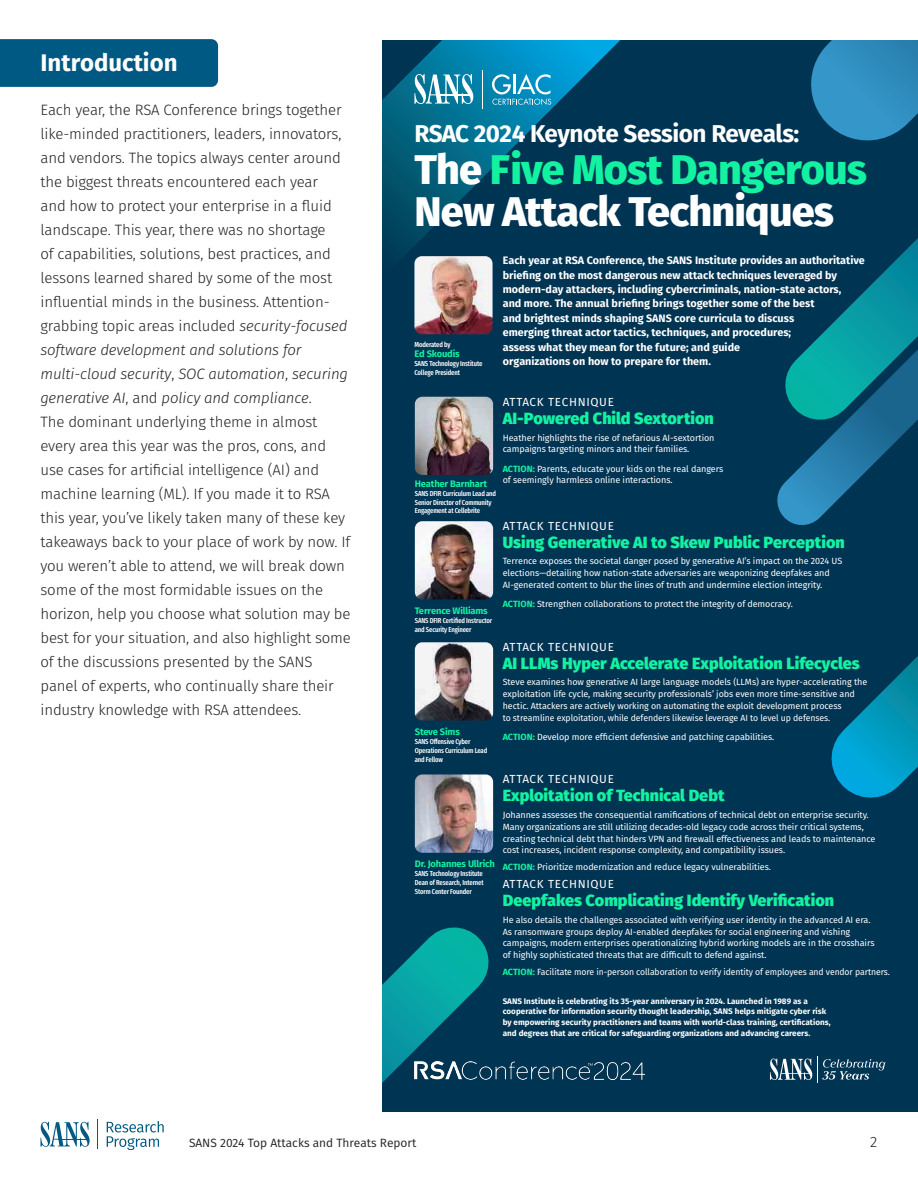
<style>
.page{position:relative;width:918px;height:1188px;background:#fff}
.page>*{position:absolute;margin:0;border:0;box-sizing:border-box;transform-origin:0 0}
.t1{font:800 41.4px/42.3px "Fira Sans";letter-spacing:-.02em;color:#fff}
.t2{font:700 24.3px "Fira Sans";letter-spacing:-.02em;color:#fff}
.t3{font:700 24px "Fira Sans";color:#fff}
.t4{font:800 16.2px "Fira Sans";color:#13f2a1}
.t5{font:300 15px/24px "Fira Sans";letter-spacing:-.01em;color:#231f20}
.t6{font:12px "Fira Sans";color:#231f20}
.t7{font:11.7px "Fira Sans";letter-spacing:.06em;color:#fff}
.t8{font:700 10.8px/14.4px "Fira Sans";color:#fff}
.t9{font:700 9.45px "Fira Sans";letter-spacing:-.02em;color:#13f2a1}
.t10{font:9px/11.7px "Fira Sans";letter-spacing:-.01em;color:#fff}
.t11{font:9px "Fira Sans";letter-spacing:-.01em;color:#fff;scale:.96 1}
.t12{font:700 8.1px/10.8px "Fira Sans";color:#fff}
.t13{font:500 7.2px/9px "Fira Sans Compressed";letter-spacing:-.02em;color:#fff}
.s1{font-style:italic}
.s2{color:#13f2a1}
.s3{font-weight:700;color:#13f2a1}
</style>
<div class="page">
<hr style="left:97px;top:1119px;width:1px;height:30px;background:#005982">
<svg style="left:107px;top:1121px;width:57px;height:29px"></svg>
<svg style="left:40px;top:1122px;width:50px;height:25px"></svg>
<hr style="left:59px;top:1139px;width:30px;height:1px;background:#005982">
<div style="left:0;top:39px;width:218px;height:48px;background:#005982"></div>
<div style="left:382px;top:40px;width:536px;height:1072px;background:#003453"></div>
<svg style="left:382px;top:40px;width:239px;height:295px"></svg>
<svg style="left:826px;top:238px;width:92px;height:92px"></svg>
<svg style="left:811px;top:40px;width:107px;height:101px;background:#2a83b2"></svg>
<svg style="left:414px;top:74px;width:59px;height:30px;background:#64acc1"></svg>
<hr style="left:436px;top:94px;width:36px;height:1px;background:#fff">
<hr style="left:483px;top:70px;width:1px;height:39px;background:#fff">
<svg style="left:492px;top:74px;width:59px;height:31px;background:#43a9cd"></svg>
<img style="left:414px;top:256px;width:79px;height:78px">
<img style="left:415px;top:397px;width:78px;height:78px">
<img style="left:415px;top:521px;width:78px;height:79px">
<img style="left:415px;top:642px;width:78px;height:79px">
<img style="left:415px;top:774px;width:78px;height:79px">
<img style="left:504px;top:1061px;width:140px;height:19px">
<svg style="left:777px;top:330px;width:141px;height:468px"></svg>
<svg style="left:770px;top:1056px;width:116px;height:27px"></svg>
<svg style="left:382px;top:927px;width:122px;height:156px"></svg>
<h3 class="t3" style="left:40px;top:45px;width:139px">Introduction</h3>
<p class="t5" style="left:40px;top:98px;width:312px">Each year, the RSA Conference brings together like-minded practitioners, leaders, innovators, and vendors. The topics always center around the biggest threats encountered each year<br>and how to protect your enterprise in a fluid landscape. This year, there was no shortage<br>of capabilities, solutions, best practices, and lessons learned shared by some of the most influential minds in the business. Attention&shy;grabbing topic areas included <span class="s1">security-focused software development and solutions for multi-cloud security</span>, <span class="s1">SOC automation</span>, <span class="s1">securing generative AI</span>, and <span class="s1">policy and compliance</span>.<br>The dominant underlying theme in almost every area this year was the pros, cons, and use cases for artificial intelligence (AI) and machine learning (ML). If you made it to RSA this year, you’ve likely taken many of these key takeaways back to your place of work by now. If you weren’t able to attend, we will break down some of the most formidable issues on the horizon, help you choose what solution may be best for your situation, and also highlight some of the discussions presented by the SANS panel of experts, who continually share their industry knowledge with RSA attendees.</p>
<h2 class="t2" style="left:414px;top:116px;width:387px">RSAC 2024 Keynote Session Reveals:</h2>
<h1 class="t1" style="left:414px;top:148px;width:454px">The <span class="s2">Five Most Dangerous<br></span>New Attack Techniques</h1>
<p class="t8" style="left:503px;top:253px;width:364px">Each year at RSA Conference, the SANS Institute provides an authoritative briefing on the most dangerous new attack techniques leveraged by modern-day attackers, including cybercriminals, nation-state actors,<br>and more. The annual briefing brings together some of the best<br>and brightest minds shaping SANS core curricula to discuss<br>emerging threat actor tactics, techniques, and procedures;<br>assess what they mean for the future; and guide<br>organizations on how to prepare for them.</p>
<p class="t13" style="left:414px;top:340px;width:38px">Moderated by</p>
<p class="t9" style="left:414px;top:347px;width:47px">Ed Skoudis</p>
<p class="t13" style="left:414px;top:359px;width:69px">SANS Technology Institute<br>College President</p>
<p class="t7" style="left:503px;top:394px;width:113px">ATTACK TECHNIQUE</p>
<h3 class="t4" style="left:503px;top:407px;width:213px">AI-Powered Child Sextortion</h3>
<p class="t10" style="left:503px;top:432px;width:213px">Heather highlights the rise of nefarious AI-sextortion campaigns targeting minors and their families.</p>
<p class="t10" style="left:503px;top:463px;width:222px"><span class="s3">ACTION:</span> Parents, educate your kids on the real dangers of seemingly harmless online interactions.</p>
<p class="t7" style="left:503px;top:517px;width:113px">ATTACK TECHNIQUE</p>
<h3 class="t4" style="left:503px;top:531px;width:343px">Using Generative AI to Skew Public Perception</h3>
<p class="t10" style="left:503px;top:555px;width:341px">Terrence exposes the societal danger posed by generative AI’s impact on the 2024 US elections—detailing how nation-state adversaries are weaponizing deepfakes and<br>AI-generated content to blur the lines of truth and undermine election integrity.</p>
<p class="t10" style="left:503px;top:598px;width:292px"><span class="s3">ACTION:</span> Strengthen collaborations to protect the integrity of democracy.</p>
<p class="t7" style="left:503px;top:638px;width:113px">ATTACK TECHNIQUE</p>
<h3 class="t4" style="left:503px;top:652px;width:359px">AI LLMs Hyper Accelerate Exploitation Lifecycles</h3>
<p class="t10" style="left:503px;top:676px;width:366px">Steve examines how generative AI large language models (LLMs) are hyper-accelerating the exploitation life cycle, making security professionals’ jobs even more time-sensitive and hectic. Attackers are actively working on automating the exploit development process<br>to streamline exploitation, while defenders likewise leverage AI to level up defenses.</p>
<p class="t10" style="left:503px;top:731px;width:273px"><span class="s3">ACTION:</span> Develop more efficient defensive and patching capabilities.</p>
<p class="t7" style="left:503px;top:771px;width:113px">ATTACK TECHNIQUE</p>
<h3 class="t4" style="left:503px;top:784px;width:223px">Exploitation of Technical Debt</h3>
<p class="t10" style="left:503px;top:809px;width:374px">Johannes assesses the consequential ramifications of technical debt on enterprise security.<br>Many organizations are still utilizing decades-old legacy code across their critical systems, creating technical debt that hinders VPN and firewall effectiveness and leads to maintenance cost increases, incident response complexity, and compatibility issues.</p>
<p class="t10" style="left:503px;top:861px;width:270px"><span class="s3">ACTION:</span> Prioritize modernization and reduce legacy vulnerabilities.</p>
<p class="t7" style="left:503px;top:876px;width:113px">ATTACK TECHNIQUE</p>
<h3 class="t4" style="left:503px;top:889px;width:333px">Deepfakes Complicating Identify Verification</h3>
<p class="t10" style="left:503px;top:914px;width:373px">He also details the challenges associated with verifying user identity in the advanced AI era.<br>As ransomware groups deploy AI-enabled deepfakes for social engineering and vishing campaigns, modern enterprises operationalizing hybrid working models are in the crosshairs of highly sophisticated threats that are difficult to defend against.</p>
<p class="t11" style="left:503px;top:965px;width:405px"><span class="s3">ACTION:</span> Facilitate more in-person collaboration to verify identity of employees and vendor partners.</p>
<p class="t12" style="left:503px;top:995px;width:329px">SANS Institute is celebrating its 35-year anniversary in 2024. Launched in 1989 as a cooperative for information security thought leadership, SANS helps mitigate cyber risk by empowering security practitioners and teams with world-class training, certifications, and degrees that are critical for safeguarding organizations and advancing careers.</p>
<p class="t9" style="left:415px;top:477px;width:74px">Heather Barnhart</p>
<p class="t13" style="left:415px;top:489px;width:83px">SANS DFIR Curriculum Lead and<br>Senior Director of Community</p>
<p class="t13" style="left:415px;top:506px;width:67px">Engagement at Cellebrite</p>
<p class="t9" style="left:415px;top:604px;width:74px">Terrence Williams</p>
<p class="t13" style="left:415px;top:615px;width:79px">SANS DFIR Certified Instructor and Security Engineer</p>
<p class="t9" style="left:415px;top:725px;width:47px">Steve Sims</p>
<p class="t13" style="left:415px;top:736px;width:74px">SANS Offensive Cyber<br>Operations Curriculum Lead and Fellow</p>
<p class="t9" style="left:415px;top:857px;width:82px">Dr. Johannes Ullrich</p>
<p class="t13" style="left:415px;top:869px;width:70px">SANS Technology Institute<br>Dean of Research, Internet<br>Storm Center Founder</p>
<h3 class="t6" style="left:189px;top:1134px;width:229px">SANS 2024 Top Attacks and Threats Report</h3>
<h3 class="t5" style="left:870px;top:1130px;width:9px">2</h3>
</div>
